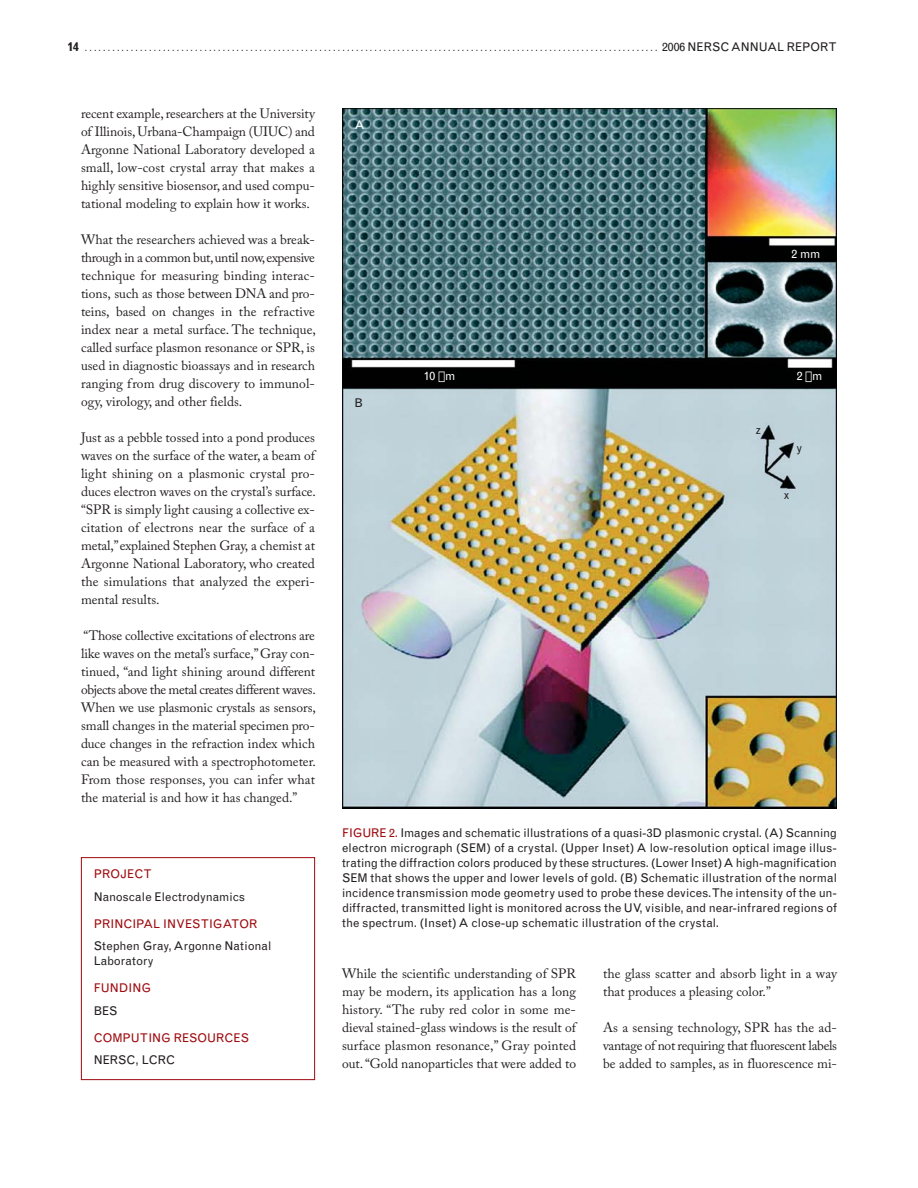
<style>
.page{position:relative;width:918px;height:1188px;background:#fff}
.page>*{position:absolute;margin:0;border:0;box-sizing:border-box;transform-origin:0 0}
.t1{font:13.5px/18px "Adobe Caslon Pro";color:#231f20;text-align:justify}
.t2{font:12px/15px "Grotesque MT Std";color:#231f20}
.t3{font:12px "Grotesque MT Std";color:#9e0a0f}
.t4{font:12px "Grotesque MT Std";color:#fff}
.t5{font:9px "Grotesque MT Std";color:#231f20}
.s1{font-weight:700;font-size:12px}
.s2{font-size:12px}
.s3{color:#9e0a0f}
</style>
<div class="page">
<div style="left:81px;top:857px;width:234px;height:223px;border:1px solid #9e0a0f"></div>
<img style="left:342px;top:108px;width:495px;height:701px">
<svg style="left:439px;top:371px;width:6px;height:11px"></svg>
<svg style="left:806px;top:371px;width:6px;height:11px"></svg>
<p class="t5" style="left:68px;top:44px;width:771px"><span class="s1">14</span> . . . . . . . . . . . . . . . . . . . . . . . . . . . . . . . . . . . . . . . . . . . . . . . . . . . . . . . . . . . . . . . . . . . . . . . . . . . . . . . . . . . . . . . . . . . . . . . . . . . . . . . . . . . . . . . . . . . . . . . . . . . . . <span class="s2">2006 NERSC ANNUAL REPORT</span></p>
<p class="t1" style="left:81px;top:106px;width:236px">recent example, researchers at the University of Illinois, Urbana-Champaign (UIUC) and Argonne National Laboratory developed a small, low-cost crystal array that makes a highly sensitive biosensor, and used compu&shy;tational modeling to explain how it works.</p>
<p class="t1" style="left:81px;top:232px;width:236px">What the researchers achieved was a break&shy;through in a common but, until now, expensive technique for measuring binding interac&shy;tions, such as those between DNA and pro&shy;teins, based on changes in the refractive index near a metal surface. The technique, called surface plasmon resonance or SPR, is used in diagnostic bioassays and in research ranging from drug discovery to immunol&shy;ogy, virology, and other fields.</p>
<p class="t1" style="left:81px;top:430px;width:236px">Just as a pebble tossed into a pond produces waves on the surface of the water, a beam of light shining on a plasmonic crystal pro&shy;duces electron waves on the crystal’s surface. “SPR is simply light causing a collective ex&shy;citation of electrons near the surface of a metal,” explained Stephen Gray, a chemist at Argonne National Laboratory, who created the simulations that analyzed the experi&shy;mental results.</p>
<p class="t1" style="left:81px;top:628px;width:236px">“Those collective excitations of electrons are like waves on the metal’s surface,” Gray con&shy;tinued, “and light shining around different objects above the metal creates different waves.<br>When we use plasmonic crystals as sensors, small changes in the material specimen pro&shy;duce changes in the refraction index which can be measured with a spectrophotometer.<br>From those responses, you can infer what the material is and how it has changed.”</p>
<p class="t3" style="left:94px;top:870px;width:59px">PROJECT</p>
<p class="t2" style="left:94px;top:890px;width:153px">Nanoscale Electrodynamics</p>
<p class="t3" style="left:94px;top:919px;width:165px">PRINCIPAL INVESTIGATOR</p>
<p class="t2" style="left:94px;top:940px;width:179px">Stephen Gray, Argonne National<br>Laboratory</p>
<p class="t3" style="left:94px;top:984px;width:59px">FUNDING</p>
<p class="t2" style="left:94px;top:1004px;width:25px">BES</p>
<p class="t3" style="left:94px;top:1033px;width:157px">COMPUTING RESOURCES</p>
<p class="t2" style="left:94px;top:1054px;width:83px">NERSC, LCRC</p>
<p class="t4" style="left:354px;top:121px;width:12px">A</p>
<p class="t2" style="left:354px;top:396px;width:10px">B</p>
<p class="t4" style="left:791px;top:249px;width:30px">2 mm</p>
<p class="t4" style="left:424px;top:371px;width:33px">10 m</p>
<p class="t4" style="left:797px;top:371px;width:27px">2 m</p>
<p class="t2" style="left:755px;top:423px;width:7px">z</p>
<p class="t2" style="left:796px;top:441px;width:7px">y</p>
<p class="t2" style="left:784px;top:488px;width:7px">x</p>
<p class="t2" style="left:342px;top:826px;width:497px;text-align:justify"><span class="s3">FIGURE 2.</span> Images and schematic illustrations of a quasi-3D plasmonic crystal. (A) Scanning electron micrograph (SEM) of a crystal. (Upper Inset) A low-resolution optical image illus&shy;trating the diffraction colors produced by these structures. (Lower Inset) A high-magnification SEM that shows the upper and lower levels of gold. (B) Schematic illustration of the normal incidence transmission mode geometry used to probe these devices. The intensity of the un&shy;diffracted, transmitted light is monitored across the UV, visible, and near-infrared regions of the spectrum. (Inset) A close-up schematic illustration of the crystal.</p>
<p class="t1" style="left:342px;top:966px;width:236px">While the scientific understanding of SPR may be modern, its application has a long history. “The ruby red color in some me&shy;dieval stained-glass windows is the result of surface plasmon resonance,” Gray pointed out. “Gold nanoparticles that were added to</p>
<p class="t1" style="left:603px;top:966px;width:236px">the glass scatter and absorb light in a way that produces a pleasing color.”</p>
<p class="t1" style="left:603px;top:1020px;width:236px">As a sensing technology, SPR has the ad&shy;vantage of not requiring that fluorescent labels be added to samples, as in fluorescence mi-</p>
</div>
